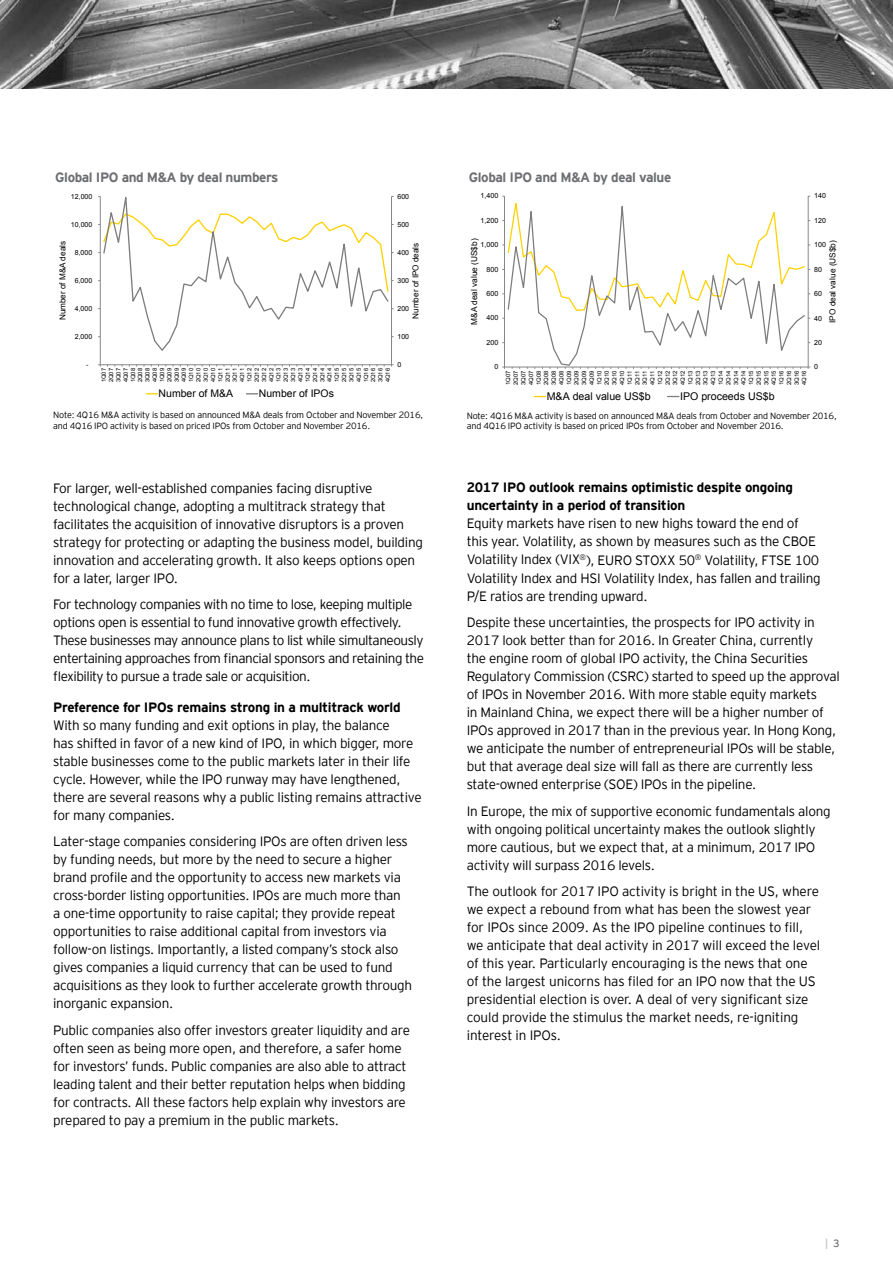
<style>
.page{position:relative;width:893px;height:1263px;background:#fff}
.page>*{position:absolute;margin:0;border:0;box-sizing:border-box;transform-origin:0 0}
.t1{font:300 13.5px/18px "EY Interstate";letter-spacing:-.02em;color:#000}
.t2{font:700 13.5px/18px "EY Interstate";letter-spacing:-.02em;color:#000}
.t3{font:700 13.5px "EY Interstate";letter-spacing:-.03em;color:#6d6e71}
.t4{font:10.65px "Arial";color:#000}
.t5{font:10.5px "Arial";color:#000}
.t6{font:10.5px "EY Interstate";color:#bcbec0}
.t7{font:300 9px/10.8px "EY Interstate";letter-spacing:-.02em;color:#000}
.t8{font:8.25px "Arial";color:#000}
.t9{font:8.1px "Arial";color:#000}
.t10{font:7.05px "Arial";letter-spacing:.005em;color:#000}
.t11{font:5.85px/7.4px "Arial";color:#000;text-align:justify}
.s1{color:#6d6e71}
</style>
<div class="page">
<img style="left:0;top:0;width:893px;height:88px">
<hr style="left:391px;top:197px;width:1px;height:168px;background:#868686">
<hr style="left:100px;top:197px;width:1px;height:168px;background:#868686">
<hr style="left:100px;top:364px;width:291px;height:1px;background:#868686">
<svg style="left:98px;top:196px;width:296px;height:156px"></svg>
<svg style="left:246px;top:393px;width:12px;height:1px"></svg>
<hr style="left:808px;top:196px;width:1px;height:171px;background:#868686">
<hr style="left:504px;top:196px;width:1px;height:171px;background:#868686">
<hr style="left:504px;top:367px;width:304px;height:1px;background:#868686">
<svg style="left:502px;top:195px;width:308px;height:117px"></svg>
<svg style="left:507px;top:195px;width:299px;height:172px"></svg>
<svg style="left:534px;top:396px;width:12px;height:1px"></svg>
<svg style="left:667px;top:396px;width:12px;height:1px"></svg>
<p class="t3" style="left:55px;top:167px;width:225px">Global IPO and M&amp;A by deal numbers</p>
<p class="t3" style="left:469px;top:167px;width:204px">Global IPO and M&amp;A by deal value</p>
<p class="t10" style="left:71px;top:192px;width:23px">12,000</p>
<p class="t10" style="left:397px;top:192px;width:13px">600</p>
<p class="t10" style="left:481px;top:191px;width:19px">1,400</p>
<p class="t10" style="left:814px;top:191px;width:13px">140</p>
<p class="t10" style="left:71px;top:220px;width:23px">10,000</p>
<p class="t10" style="left:397px;top:220px;width:13px">500</p>
<p class="t10" style="left:481px;top:216px;width:19px">1,200</p>
<p class="t10" style="left:814px;top:216px;width:13px">120</p>
<p class="t9" style="left:57px;top:320px;width:81px;rotate:-90deg">Number of M&amp;A deals</p>
<p class="t9" style="left:410px;top:319px;width:78px;rotate:-90deg">Number of IPO deals</p>
<p class="t10" style="left:75px;top:248px;width:19px">8,000</p>
<p class="t10" style="left:397px;top:248px;width:13px">400</p>
<p class="t10" style="left:75px;top:276px;width:19px">6,000</p>
<p class="t10" style="left:397px;top:276px;width:13px">300</p>
<p class="t10" style="left:75px;top:304px;width:19px">4,000</p>
<p class="t10" style="left:397px;top:304px;width:13px">200</p>
<p class="t8" style="left:469px;top:325px;width:87px;rotate:-90deg">M&amp;A deal value (US$b)</p>
<p class="t10" style="left:481px;top:240px;width:19px">1,000</p>
<p class="t10" style="left:487px;top:265px;width:13px">800</p>
<p class="t10" style="left:487px;top:289px;width:13px">600</p>
<p class="t10" style="left:487px;top:313px;width:13px">400</p>
<p class="t8" style="left:827px;top:323px;width:84px;rotate:-90deg">IPO deal value (US$b)</p>
<p class="t10" style="left:814px;top:240px;width:13px">100</p>
<p class="t10" style="left:814px;top:265px;width:9px">80</p>
<p class="t10" style="left:814px;top:289px;width:9px">60</p>
<p class="t10" style="left:814px;top:313px;width:9px">40</p>
<p class="t10" style="left:75px;top:332px;width:19px">2,000</p>
<p class="t10" style="left:397px;top:332px;width:13px">100</p>
<p class="t10" style="left:487px;top:338px;width:13px">200</p>
<p class="t10" style="left:814px;top:338px;width:9px">20</p>
<p class="t10" style="left:86px;top:360px;width:4px">-</p>
<p class="t10" style="left:397px;top:360px;width:5px">0</p>
<p class="t11" style="left:100px;top:382px;width:16px;rotate:-90deg">1Q07<br>2Q07<br>3Q07<br>4Q07<br>1Q08<br>2Q08<br>3Q08<br>4Q08<br>1Q09<br>2Q09<br>3Q09<br>4Q09<br>1Q10<br>2Q10<br>3Q10<br>4Q10<br>1Q11<br>2Q11<br>3Q11<br>4Q11<br>1Q12<br>2Q12<br>3Q12<br>4Q12<br>1Q13<br>2Q13<br>3Q13<br>4Q13<br>1Q14<br>2Q14<br>3Q14<br>4Q14<br>1Q15<br>2Q15<br>3Q15<br>4Q15<br>1Q16<br>2Q16<br>3Q16<br>4Q16</p>
<p class="t10" style="left:494px;top:362px;width:5px">0</p>
<p class="t10" style="left:814px;top:362px;width:5px">0</p>
<p class="t11" style="left:504px;top:385px;width:16px;rotate:-90deg">1Q07<br>2Q07<br>3Q07<br>4Q07<br>1Q08<br>2Q08<br>3Q08<br>4Q08<br>1Q09<br>2Q09<br>3Q09<br>4Q09<br>1Q10<br>2Q10<br>3Q10<br>4Q10<br>1Q11<br>2Q11<br>3Q11<br>4Q11<br>1Q12<br>2Q12<br>3Q12<br>4Q12<br>1Q13<br>2Q13<br>3Q13<br>4Q13<br>1Q14<br>2Q14<br>3Q14<br>4Q14<br>1Q15<br>2Q15<br>3Q15<br>4Q15<br>1Q16<br>2Q16<br>3Q16<br>4Q16</p>
<p class="t5" style="left:159px;top:387px;width:76px">Number of M&amp;A</p>
<p class="t5" style="left:259px;top:387px;width:77px">Number of IPOs</p>
<p class="t7" style="left:53px;top:409px;width:372px">Note: 4Q16 M&amp;A activity is based on announced M&amp;A deals from October and November 2016, and 4Q16 IPO activity is based on priced IPOs from October and November 2016.</p>
<p class="t11" style="left:51px;top:414px;width:91px">from October and November 2016.</p>
<p class="t4" style="left:547px;top:389px;width:105px">M&amp;A deal value US$b</p>
<p class="t4" style="left:680px;top:389px;width:96px">IPO proceeds US$b</p>
<p class="t11" style="left:462px;top:410px;width:373px">Note: 4Q16 M&amp;A activity is based on announced M&amp;A deals from October and November 2016, and 4Q16 IPO activity is based on priced IPOs from October and November 2016.</p>
<p class="t7" style="left:467px;top:409px;width:372px">Note: 4Q16 M&amp;A activity is based on announced M&amp;A deals from October and November 2016, and 4Q16 IPO activity is based on priced IPOs from October and November 2016.</p>
<p class="t1" style="left:53px;top:478px;width:371px">For larger, well-established companies facing disruptive technological change, adopting a multitrack strategy that facilitates the acquisition of innovative disruptors is a proven strategy for protecting or adapting the business model, building innovation and accelerating growth. It also keeps options open for a later, larger IPO.</p>
<p class="t1" style="left:53px;top:594px;width:372px">For technology companies with no time to lose, keeping multiple options open is essential to fund innovative growth effectively.<br>These businesses may announce plans to list while simultaneously entertaining approaches from financial sponsors and retaining the flexibility to pursue a trade sale or acquisition.</p>
<p class="t2" style="left:53px;top:697px;width:349px">Preference for IPOs remains strong in a multitrack world</p>
<p class="t1" style="left:53px;top:715px;width:370px">With so many funding and exit options in play, the balance<br>has shifted in favor of a new kind of IPO, in which bigger, more stable businesses come to the public markets later in their life cycle. However, while the IPO runway may have lengthened, there are several reasons why a public listing remains attractive for many companies.</p>
<p class="t1" style="left:53px;top:832px;width:361px">Later-stage companies considering IPOs are often driven less by funding needs, but more by the need to secure a higher brand profile and the opportunity to access new markets via cross-border listing opportunities. IPOs are much more than<br>a one-time opportunity to raise capital; they provide repeat opportunities to raise additional capital from investors via follow-on listings. Importantly, a listed company’s stock also gives companies a liquid currency that can be used to fund acquisitions as they look to further accelerate growth through inorganic expansion.</p>
<p class="t1" style="left:53px;top:1020px;width:358px">Public companies also offer investors greater liquidity and are often seen as being more open, and therefore, a safer home for investors’ funds. Public companies are also able to attract leading talent and their better reputation helps when bidding for contracts. All these factors help explain why investors are prepared to pay a premium in the public markets.</p>
<p class="t2" style="left:467px;top:478px;width:328px">2017 IPO outlook remains optimistic despite ongoing uncertainty in a period of transition</p>
<p class="t1" style="left:467px;top:514px;width:355px">Equity markets have risen to new highs toward the end of this year. Volatility, as shown by measures such as the CBOE Volatility Index (VIX<sup>®</sup>), EURO STOXX 50<sup>®</sup> Volatility, FTSE 100<br>Volatility Index and HSI Volatility Index, has fallen and trailing P/E ratios are trending upward.</p>
<p class="t1" style="left:467px;top:612px;width:375px">Despite these uncertainties, the prospects for IPO activity in 2017 look better than for 2016. In Greater China, currently<br>the engine room of global IPO activity, the China Securities Regulatory Commission (CSRC) started to speed up the approval of IPOs in November 2016. With more stable equity markets<br>in Mainland China, we expect there will be a higher number of IPOs approved in 2017 than in the previous year. In Hong Kong, we anticipate the number of entrepreneurial IPOs will be stable, but that average deal size will fall as there are currently less state-owned enterprise (SOE) IPOs in the pipeline.</p>
<p class="t1" style="left:467px;top:801px;width:365px">In Europe, the mix of supportive economic fundamentals along with ongoing political uncertainty makes the outlook slightly more cautious, but we expect that, at a minimum, 2017 IPO activity will surpass 2016 levels.</p>
<p class="t1" style="left:467px;top:881px;width:355px">The outlook for 2017 IPO activity is bright in the US, where we expect a rebound from what has been the slowest year for IPOs since 2009. As the IPO pipeline continues to fill, we anticipate that deal activity in 2017 will exceed the level of this year. Particularly encouraging is the news that one of the largest unicorns has filed for an IPO now that the US presidential election is over. A deal of very significant size could provide the stimulus the market needs, re-igniting interest in IPOs.</p>
<p class="t6" style="left:825px;top:1235px;width:16px">| <span class="s1">3</span></p>
</div>
